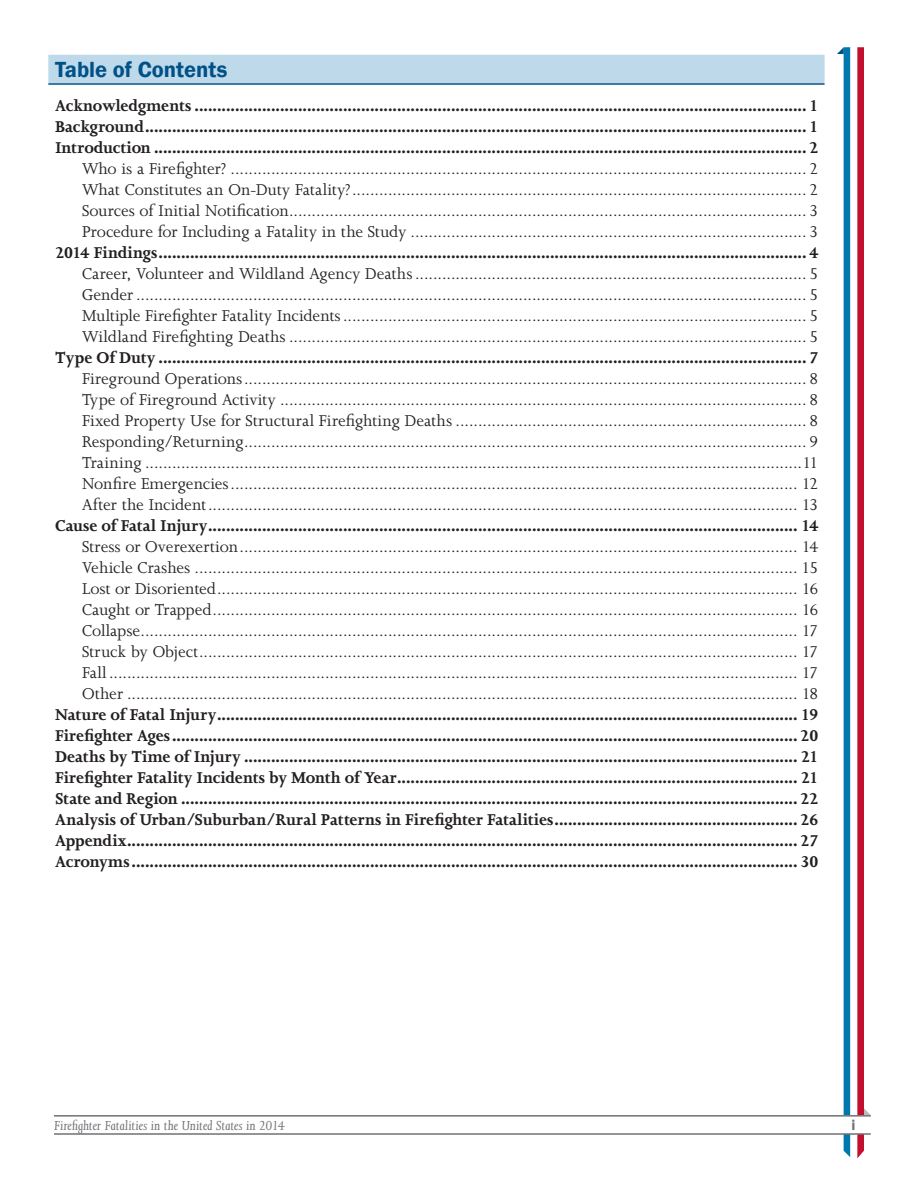
<style>
.page{position:relative;width:918px;height:1188px;background:#fff}
.page>*{position:absolute;margin:0;border:0;box-sizing:border-box;transform-origin:0 0}
.t1{font:600 22.5px "Franklin Gothic";color:#005187}
.TOC_level_2{font:18px "Joanna MT Std";letter-spacing:-.005em;color:#231f20}
.t2{font:700 18px "Joanna MT Std";letter-spacing:-.01em;color:#231f20}
.t3{font:italic 15px "Joanna MT Std";color:#717074}
.t4{font:600 15px "Franklin Gothic";color:#717074}
</style>
<div class="page">
<svg style="left:837px;top:47px;width:34px;height:1112px"></svg>
<hr style="left:54px;top:1133px;width:817px;height:2px;background:#717074">
<hr style="left:54px;top:1115px;width:817px;height:2px;background:#717074">
<div style="left:48px;top:55px;width:777px;height:28px;background:#bdd9ea"></div>
<hr style="left:48px;top:83px;width:777px;height:2px;background:#005187">
<p class="t1" style="left:55px;top:55px;width:174px">Table of Contents</p>
<p class="t2" style="left:55px;top:96px;width:765px">Acknowledgments ........................................................................................................................................ 1</p>
<p class="t2" style="left:55px;top:117px;width:765px">Background................................................................................................................................................... 1</p>
<p class="t2" style="left:55px;top:138px;width:765px">Introduction ................................................................................................................................................. 2</p>
<p class="TOC_level_2" style="left:82px;top:159px;width:738px">Who is a Firefighter? ................................................................................................................................ 2</p>
<p class="TOC_level_2" style="left:82px;top:180px;width:738px">What Constitutes an On-Duty Fatality?..................................................................................................... 2</p>
<p class="TOC_level_2" style="left:82px;top:201px;width:738px">Sources of Initial Notification................................................................................................................... 3</p>
<p class="TOC_level_2" style="left:82px;top:222px;width:738px">Procedure for Including a Fatality in the Study ........................................................................................ 3</p>
<p class="t2" style="left:55px;top:243px;width:765px">2014 Findings................................................................................................................................................ 4</p>
<p class="TOC_level_2" style="left:82px;top:264px;width:738px">Career, Volunteer and Wildland Agency Deaths....................................................................................... 5</p>
<p class="TOC_level_2" style="left:82px;top:285px;width:738px">Gender..................................................................................................................................................... 5</p>
<p class="TOC_level_2" style="left:82px;top:306px;width:738px">Multiple Firefighter Fatality Incidents....................................................................................................... 5</p>
<p class="TOC_level_2" style="left:82px;top:327px;width:738px">Wildland Firefighting Deaths ................................................................................................................... 5</p>
<p class="t2" style="left:55px;top:348px;width:765px">Type Of Duty ................................................................................................................................................ 7</p>
<p class="TOC_level_2" style="left:82px;top:369px;width:738px">Fireground Operations............................................................................................................................. 8</p>
<p class="TOC_level_2" style="left:82px;top:390px;width:738px">Type of Fireground Activity ..................................................................................................................... 8</p>
<p class="TOC_level_2" style="left:82px;top:411px;width:738px">Fixed Property Use for Structural Firefighting Deaths .............................................................................. 8</p>
<p class="TOC_level_2" style="left:82px;top:432px;width:738px">Responding/Returning............................................................................................................................. 9</p>
<p class="TOC_level_2" style="left:82px;top:453px;width:738px">Training ..................................................................................................................................................11</p>
<p class="TOC_level_2" style="left:82px;top:474px;width:738px">Nonfire Emergencies.............................................................................................................................. 12</p>
<p class="TOC_level_2" style="left:82px;top:495px;width:738px">After the Incident................................................................................................................................... 13</p>
<p class="t2" style="left:55px;top:516px;width:765px">Cause of Fatal Injury................................................................................................................................... 14</p>
<p class="TOC_level_2" style="left:82px;top:537px;width:738px">Stress or Overexertion............................................................................................................................ 14</p>
<p class="TOC_level_2" style="left:82px;top:558px;width:738px">Vehicle Crashes ...................................................................................................................................... 15</p>
<p class="TOC_level_2" style="left:82px;top:579px;width:738px">Lost or Disoriented................................................................................................................................. 16</p>
<p class="TOC_level_2" style="left:82px;top:600px;width:738px">Caught or Trapped.................................................................................................................................. 16</p>
<p class="TOC_level_2" style="left:82px;top:621px;width:738px">Collapse.................................................................................................................................................. 17</p>
<p class="TOC_level_2" style="left:82px;top:642px;width:738px">Struck by Object..................................................................................................................................... 17</p>
<p class="TOC_level_2" style="left:82px;top:663px;width:738px">Fall ......................................................................................................................................................... 17</p>
<p class="TOC_level_2" style="left:82px;top:684px;width:738px">Other ..................................................................................................................................................... 18</p>
<p class="t2" style="left:55px;top:705px;width:765px">Nature of Fatal Injury................................................................................................................................. 19</p>
<p class="t2" style="left:55px;top:726px;width:765px">Firefighter Ages........................................................................................................................................... 20</p>
<p class="t2" style="left:55px;top:747px;width:765px">Deaths by Time of Injury ........................................................................................................................... 21</p>
<p class="t2" style="left:55px;top:768px;width:765px">Firefighter Fatality Incidents by Month of Year......................................................................................... 21</p>
<p class="t2" style="left:55px;top:789px;width:765px">State and Region ......................................................................................................................................... 22</p>
<p class="t2" style="left:55px;top:810px;width:765px">Analysis of Urban/Suburban/Rural Patterns in Firefighter Fatalities...................................................... 26</p>
<p class="t2" style="left:55px;top:831px;width:765px">Appendix..................................................................................................................................................... 27</p>
<p class="t2" style="left:55px;top:852px;width:765px">Acronyms.................................................................................................................................................... 30</p>
<p class="t3" style="left:54px;top:1117px;width:232px">Firefighter Fatalities in the United States in 2014</p>
<p class="t4" style="left:852px;top:1116px;width:5px">i</p>
</div>
